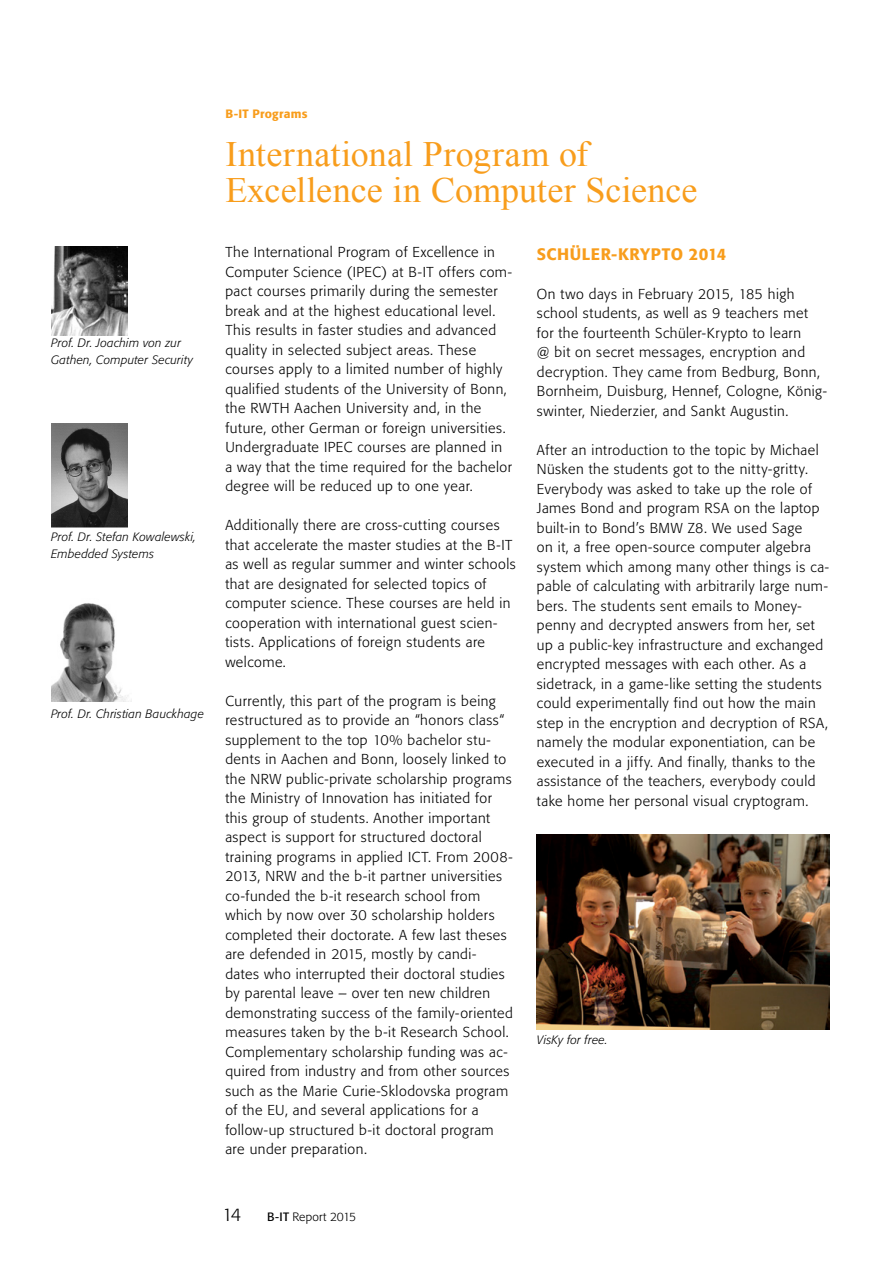
<style>
.page{position:relative;width:893px;height:1263px;background:#fff}
.page>*{position:absolute;margin:0;border:0;box-sizing:border-box;transform-origin:0 0}
.t1{font:35.7px/36px "Times New Roman";letter-spacing:.005em;color:#f89d1c}
.t2{font:300 18px "Formata BQ";color:#000}
.t3{font:500 16.5px "Formata BQ";letter-spacing:.03em;color:#f89d1c}
.t4{font:300 14.25px/19.5px "Formata BQ";letter-spacing:.035em;color:#000}
.t5{font:italic 300 12px/16.5px "Formata BQ";letter-spacing:.02em;color:#000}
.t6{font:300 12px "Formata BQ";letter-spacing:.005em;color:#000}
.t7{font:500 12px "Formata BQ";letter-spacing:.02em;color:#f89d1c}
.s1{font-weight:400}
</style>
<div class="page">
<img style="left:51px;top:247px;width:77px;height:88px">
<img style="left:51px;top:423px;width:77px;height:104px">
<img style="left:51px;top:603px;width:80px;height:99px">
<img style="left:537px;top:835px;width:292px;height:194px">
<p class="t5" style="left:51px;top:335px;width:143px">Prof. Dr. Joachim von zur<br>Gathen, Computer Security</p>
<p class="t5" style="left:51px;top:529px;width:146px">Prof. Dr. Stefan Kowalewski,<br>Embedded Systems</p>
<p class="t5" style="left:51px;top:706px;width:154px">Prof. Dr. Christian Bauckhage</p>
<p class="t7" style="left:225px;top:107px;width:84px">B-IT Programs</p>
<h1 class="t1" style="left:225px;top:136px;width:474px">International Program of<br>Excellence in Computer Science</h1>
<p class="t4" style="left:225px;top:243px;width:288px">The International Program of Excellence in Computer Science (IPEC) at B-IT offers com&shy;pact courses primarily during the semester break and at the highest educational level.<br>This results in faster studies and advanced quality in selected subject areas. These courses apply to a limited number of highly qualified students of the University of Bonn, the RWTH Aachen University and, in the future, other German or foreign universities.<br>Undergraduate IPEC courses are planned in a way that the time required for the bachelor degree will be reduced up to one year.</p>
<p class="t4" style="left:225px;top:516px;width:292px">Additionally there are cross-cutting courses that accelerate the master studies at the B-IT as well as regular summer and winter schools that are designated for selected topics of computer science. These courses are held in cooperation with international guest scien&shy;tists. Applications of foreign students are welcome.</p>
<p class="t4" style="left:225px;top:691px;width:289px">Currently, this part of the program is being restructured as to provide an “honors class“ supplement to the top 10% bachelor stu&shy;dents in Aachen and Bonn, loosely linked to the NRW public-private scholarship programs the Ministry of Innovation has initiated for this group of students. Another important aspect is support for structured doctoral training programs in applied ICT. From 2008- 2013, NRW and the b-it partner universities co-funded the b-it research school from which by now over 30 scholarship holders completed their doctorate. A few last theses are defended in 2015, mostly by candi&shy;dates who interrupted their doctoral studies by parental leave – over ten new children demonstrating success of the family-oriented measures taken by the b-it Research School.<br>Complementary scholarship funding was ac&shy;quired from industry and from other sources such as the Marie Curie-Sklodovska program of the EU, and several applications for a follow-up structured b-it doctoral program are under preparation.</p>
<p class="t3" style="left:537px;top:244px;width:191px">SCHÜLER-KRYPTO 2014</p>
<p class="t4" style="left:537px;top:284px;width:292px">On two days in February 2015, 185 high school students, as well as 9 teachers met for the fourteenth Schüler-Krypto to learn<br>@ bit on secret messages, encryption and decryption. They came from Bedburg, Bonn, Bornheim, Duisburg, Hennef, Cologne, König&shy;swinter, Niederzier, and Sankt Augustin.</p>
<p class="t4" style="left:537px;top:440px;width:294px">After an introduction to the topic by Michael Nüsken the students got to the nitty-gritty.<br>Everybody was asked to take up the role of James Bond and program RSA on the laptop built-in to Bond’s BMW Z8. We used Sage<br>on it, a free open-source computer algebra system which among many other things is ca&shy;pable of calculating with arbitrarily large num&shy;bers. The students sent emails to Money&shy;penny and decrypted answers from her, set up a public-key infrastructure and exchanged encrypted messages with each other. As a sidetrack, in a game-like setting the students could experimentally find out how the main step in the encryption and decryption of RSA, namely the modular exponentiation, can be executed in a jiffy. And finally, thanks to the assistance of the teachers, everybody could take home her personal visual cryptogram.</p>
<p class="t5" style="left:537px;top:1031px;width:72px">VisKy for free.</p>
<p class="t2" style="left:222px;top:1204px;width:21px">14</p>
<p class="t6" style="left:267px;top:1209px;width:91px"><span class="s1">B-IT</span> Report 2015</p>
</div>
